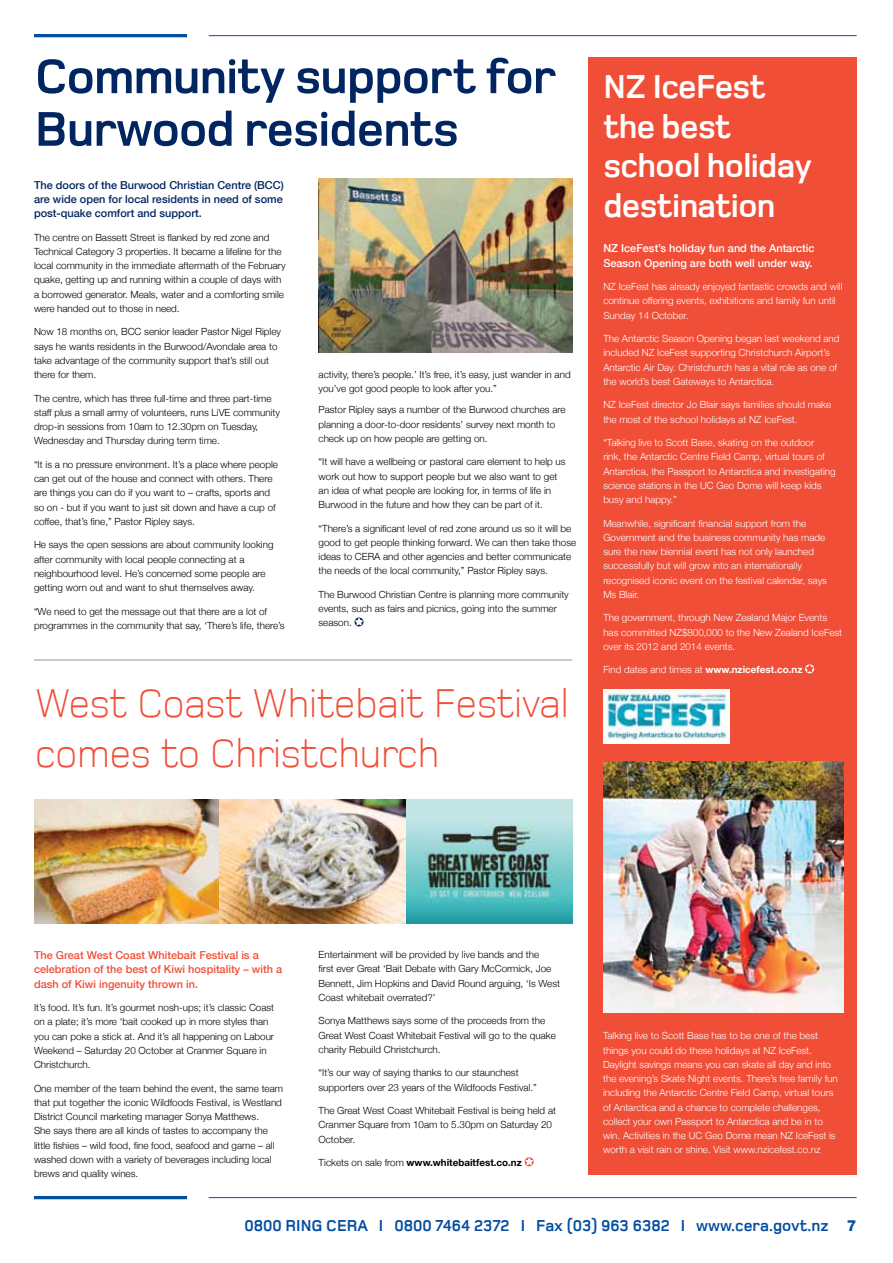
<style>
.page{position:relative;width:893px;height:1263px;background:#fff}
.page>*{position:absolute;margin:0;border:0;box-sizing:border-box;transform-origin:0 0}
.t1{font:700 50.4px/52.7px "Foundry Monoline";letter-spacing:-.02em;color:#002561}
.t2{font:300 41.4px/49.7px "Foundry Monoline";letter-spacing:-.02em;color:#f04e37}
.t3{font:700 34.05px/39.5px "Foundry Monoline";letter-spacing:-.02em;color:#fff}
.t4{font:700 16.35px "Foundry Monoline";color:#034ea2}
.t5{font:500 10.95px/14.2px "Helvetica Neue";color:#002561;text-align:justify}
.t6{font:500 10.95px/14.2px "Helvetica Neue";color:#f04e37}
.t7{font:500 10.95px/14.2px "Helvetica Neue";color:#fff}
.t8{font:300 9.9px/14.2px "Helvetica Neue";color:#000}
.t9{font:300 9.9px/14.2px "Helvetica Neue";color:#fff}
.t10{font:700 9.9px "Helvetica Neue";color:#000}
.s1{font-weight:700}
.s2{font-weight:300}
.s3{font-family:"Helvetica Neue LT Std";font-weight:800;font-size:15.3px}
</style>
<div class="page">
<hr style="left:34px;top:1196px;width:153px;height:3px;background:#034ea2">
<hr style="left:209px;top:1197px;width:648px;height:1px;background:#034ea2">
<hr style="left:34px;top:34px;width:153px;height:3px;background:#034ea2">
<hr style="left:209px;top:35px;width:648px;height:1px;background:#034ea2">
<div style="left:588px;top:57px;width:269px;height:1118px;background:#f04e37"></div>
<svg style="left:805px;top:664px;width:9px;height:9px"></svg>
<img style="left:603px;top:761px;width:241px;height:251px">
<svg style="left:355px;top:617px;width:9px;height:9px"></svg>
<svg style="left:525px;top:1157px;width:9px;height:9px"></svg>
<img style="left:405px;top:799px;width:167px;height:124px">
<img style="left:34px;top:799px;width:371px;height:124px">
<hr style="left:34px;top:660px;width:538px;height:1px;background:#939598">
<img style="left:319px;top:178px;width:253px;height:175px">
<img style="left:603px;top:689px;width:127px;height:54px">
<h1 class="t1" style="left:35px;top:51px;width:523px">Community support for<br>Burwood residents</h1>
<p class="t5" style="left:34px;top:177px;width:251px">The doors of the Burwood Christian Centre (BCC) are wide open for local residents in need of some post-quake comfort and support.</p>
<p class="t8" style="left:34px;top:229px;width:253px">The centre on Bassett Street is flanked by red zone and Technical Category 3 properties. It became a lifeline for the local community in the immediate aftermath of the February quake, getting up and running within a couple of days with a borrowed generator. Meals, water and a comforting smile were handed out to those in need.</p>
<p class="t8" style="left:34px;top:324px;width:249px">Now 18 months on, BCC senior leader Pastor Nigel Ripley says he wants residents in the Burwood/Avondale area to take advantage of the community support that’s still out there for them.</p>
<p class="t8" style="left:34px;top:390px;width:248px">The centre, which has three full-time and three part-time staff plus a small army of volunteers, runs LiVE community drop-in sessions from 10am to 12.30pm on Tuesday, Wednesday and Thursday during term time.</p>
<p class="t8" style="left:34px;top:457px;width:245px">“It is a no pressure environment. It’s a place where people can get out of the house and connect with others. There are things you can do if you want to – crafts, sports and so on - but if you want to just sit down and have a cup of coffee, that’s fine,” Pastor Ripley says.</p>
<p class="t8" style="left:34px;top:537px;width:241px">He says the open sessions are about community looking after community with local people connecting at a neighbourhood level. He’s concerned some people are getting worn out and want to shut themselves away.</p>
<p class="t8" style="left:34px;top:603px;width:252px">“We need to get the message out that there are a lot of programmes in the community that say, ‘There’s life, there’s</p>
<p class="t8" style="left:319px;top:367px;width:254px">activity, there’s people.’ It’s free, it’s easy, just wander in and you’ve got good people to look after you.”</p>
<p class="t8" style="left:319px;top:402px;width:249px">Pastor Ripley says a number of the Burwood churches are planning a door-to-door residents’ survey next month to check up on how people are getting on.</p>
<p class="t8" style="left:319px;top:454px;width:248px">“It will have a wellbeing or pastoral care element to help us work out how to support people but we also want to get an idea of what people are looking for, in terms of life in Burwood in the future and how they can be part of it.</p>
<p class="t8" style="left:319px;top:520px;width:259px">“There’s a significant level of red zone around us so it will be good to get people thinking forward. We can then take those ideas to CERA and other agencies and better communicate the needs of the local community,” Pastor Ripley says.</p>
<p class="t8" style="left:319px;top:587px;width:252px">The Burwood Christian Centre is planning more community events, such as fairs and picnics, going into the summer season.</p>
<h2 class="t2" style="left:35px;top:678px;width:536px">West Coast Whitebait Festival comes to Christchurch</h2>
<h3 class="t3" style="left:603px;top:68px;width:210px">NZ IceFest the best school holiday destination</h3>
<p class="t7" style="left:603px;top:241px;width:213px">NZ IceFest’s holiday fun and the Antarctic<br>Season Opening are both well under way.</p>
<p class="t9" style="left:603px;top:279px;width:241px">NZ IceFest has already enjoyed fantastic crowds and will continue offering events, exhibitions and family fun until<br>Sunday 14 October.</p>
<p class="t9" style="left:603px;top:331px;width:238px">The Antarctic Season Opening began last weekend and included NZ IceFest supporting Christchurch Airport’s Antarctic Air Day. Christchurch has a vital role as one of the world’s best Gateways to Antarctica.</p>
<p class="t9" style="left:603px;top:397px;width:229px">NZ IceFest director Jo Blair says families should make the most of the school holidays at NZ IceFest.</p>
<p class="t9" style="left:603px;top:435px;width:234px">“Talking live to Scott Base, skating on the outdoor<br>rink, the Antarctic Centre Field Camp, virtual tours of Antarctica, the Passport to Antarctica and investigating science stations in the UC Geo Dome will keep kids busy and happy.”</p>
<p class="t9" style="left:603px;top:515px;width:225px">Meanwhile, significant financial support from the Government and the business community has made sure the new biennial event has not only launched successfully but will grow into an internationally recognised iconic event on the festival calendar, says Ms Blair.</p>
<p class="t9" style="left:603px;top:610px;width:240px">The government, through New Zealand Major Events has committed NZ$800,000 to the New Zealand IceFest over its 2012 and 2014 events.</p>
<p class="t9" style="left:603px;top:662px;width:201px">Find dates and times at <span class="s1">www.nzicefest.co.nz</span></p>
<p class="t6" style="left:34px;top:947px;width:250px">The Great West Coast Whitebait Festival is a celebration of the best of Kiwi hospitality – with a dash of Kiwi ingenuity thrown in.</p>
<p class="t8" style="left:34px;top:1000px;width:242px">It’s food. It’s fun. It’s gourmet nosh-ups; it’s classic Coast on a plate; it’s more ‘bait cooked up in more styles than you can poke a stick at. And it’s all happening on Labour Weekend – Saturday 20 October at Cranmer Square in Christchurch.</p>
<p class="t8" style="left:34px;top:1080px;width:250px">One member of the team behind the event, the same team that put together the iconic Wildfoods Festival, is Westland District Council marketing manager Sonya Matthews.<br>She says there are all kinds of tastes to accompany the little fishies – wild food, fine food, seafood and game – all washed down with a variety of beverages including local brews and quality wines.</p>
<p class="t8" style="left:319px;top:947px;width:243px">Entertainment will be provided by live bands and the<br>first ever Great ‘Bait Debate with Gary McCormick, Joe Bennett, Jim Hopkins and David Round arguing, ‘Is West Coast whitebait overrated?’</p>
<p class="t8" style="left:319px;top:1013px;width:239px">Sonya Matthews says some of the proceeds from the<br>Great West Coast Whitebait Festival will go to the quake charity Rebuild Christchurch.</p>
<p class="t8" style="left:319px;top:1065px;width:220px">“It’s our way of saying thanks to our staunchest supporters over 23 years of the Wildfoods Festival.”</p>
<p class="t8" style="left:319px;top:1103px;width:239px">The Great West Coast Whitebait Festival is being held at<br>Cranmer Square from 10am to 5.30pm on Saturday 20<br>October.</p>
<p class="t10" style="left:319px;top:1154px;width:205px"><span class="s2">Tickets on sale from</span> www.whitebaitfest.co.nz</p>
<p class="t9" style="left:603px;top:1028px;width:236px">Talking live to Scott Base has to be one of the best things you could do these holidays at NZ IceFest.<br>Daylight savings means you can skate all day and into the evening’s Skate Night events. There’s free family fun including the Antarctic Centre Field Camp, virtual tours of Antarctica and a chance to complete challenges, collect your own Passport to Antarctica and be in to win. Activities in the UC Geo Dome mean NZ IceFest is worth a visit rain or shine. Visit www.nzicefest.co.nz</p>
<h3 class="t4" style="left:244px;top:1216px;width:614px">0800 RING CERA I 0800 7464 2372 I Fax (03) 963 6382 I www.cera.govt.nz <span class="s3">7</span></h3>
</div>
